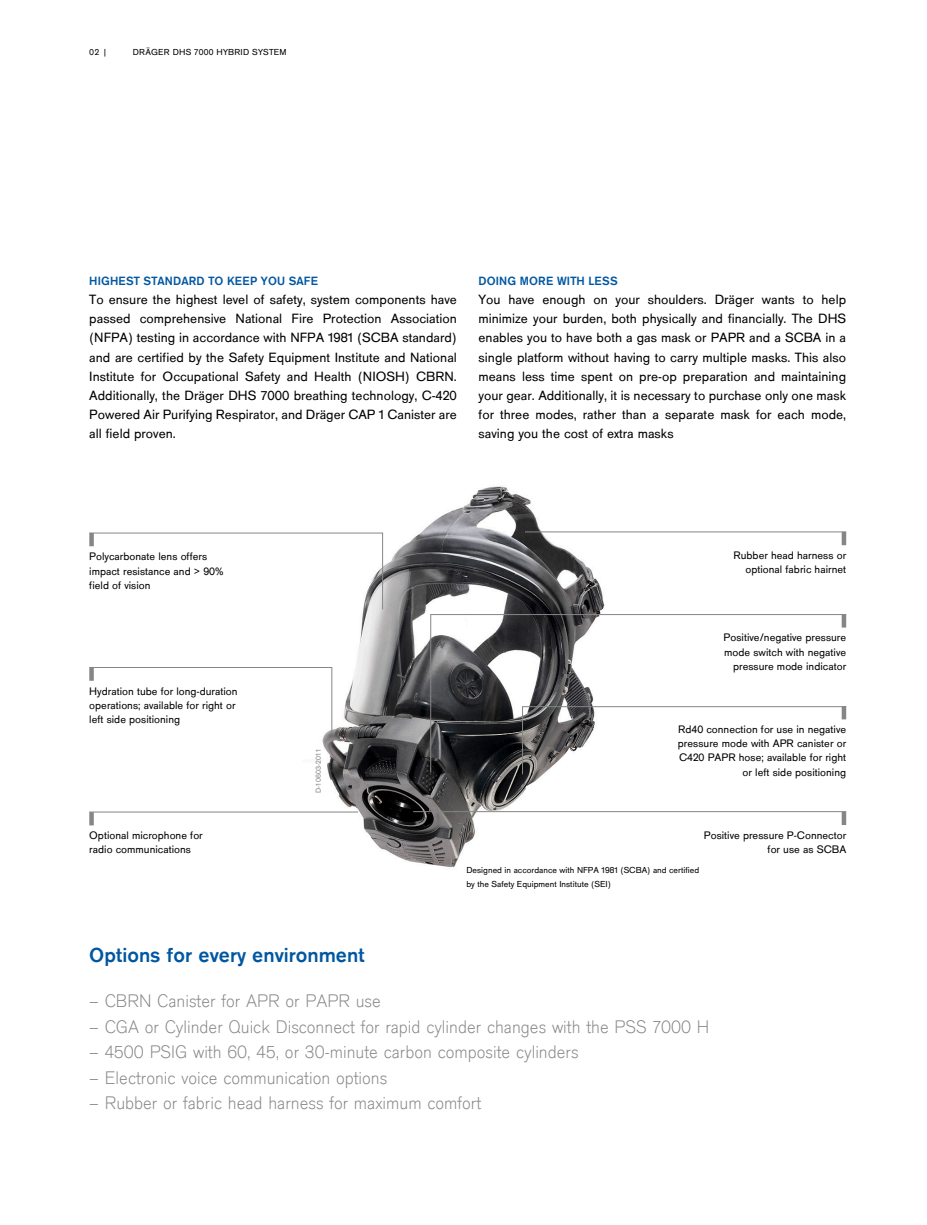
<style>
.page{position:relative;width:927px;height:1225px;background:#fff}
.page>*{position:absolute;margin:0;border:0;box-sizing:border-box;transform-origin:0 0}
.t1{font:700 21px "Draeger San";color:#0057a1}
.t2{font:300 18.75px "Draeger San";color:#868686}
.Bodytext_DraeSansReg{font:13.8px/19.2px "Draeger San";color:#000;text-align:justify}
.Content_Headlines_1{font:700 12.3px "Draeger San";letter-spacing:.01em;color:#0057a1}
.Caption_Body{font:11.25px/14.2px "Draeger San";color:#000;text-align:right}
.Caption_Body-2{font:9px/14.2px "Draeger San";color:#000}
.Caption_Body-3{font:9px "Draeger San";letter-spacing:.025em;color:#000}
.chapter_rubric_Left{font:9px "Draeger San Tab";color:#000}
.picturenumber_60__bl{font:7.5px "Draeger San";letter-spacing:.025em;color:#868686}
</style>
<div class="page">
<img style="left:269px;top:486px;width:407px;height:382px">
<hr style="left:89px;top:811px;width:269px;height:1px;background:#868686">
<svg style="left:94px;top:667px;width:238px;height:66px"></svg>
<svg style="left:89px;top:532px;width:294px;height:78px"></svg>
<div style="left:89px;top:533px;width:5px;height:13px;background:#868686"></div>
<hr style="left:525px;top:531px;width:321px;height:1px;background:#868686">
<hr style="left:842px;top:532px;width:4px;height:13px;background:#868686">
<svg style="left:430px;top:614px;width:417px;height:159px"></svg>
<hr style="left:842px;top:614px;width:4px;height:13px;background:#868686">
<div style="left:89px;top:812px;width:5px;height:13px;background:#868686"></div>
<div style="left:89px;top:667px;width:5px;height:14px;background:#868686"></div>
<svg style="left:522px;top:706px;width:325px;height:69px"></svg>
<hr style="left:413px;top:811px;width:433px;height:1px;background:#868686">
<hr style="left:842px;top:706px;width:4px;height:13px;background:#868686">
<hr style="left:842px;top:811px;width:4px;height:14px;background:#868686">
<p class="chapter_rubric_Left" style="left:89px;top:47px;width:20px">02 |</p>
<p class="Caption_Body-3" style="left:133px;top:47px;width:155px">DRÄGER DHS 7000 HYBRID SYSTEM</p>
<p class="Content_Headlines_1" style="left:89px;top:274px;width:230px">HIGHEST STANDARD TO KEEP YOU SAFE</p>
<p class="Bodytext_DraeSansReg" style="left:89px;top:290px;width:369px">To ensure the highest level of safety, system components have passed comprehensive National Fire Protection Association (NFPA) testing in accordance with NFPA 1981 (SCBA standard) and are certified by the Safety Equipment Institute and National Institute for Occupational Safety and Health (NIOSH) CBRN.<br>Additionally, the Dräger DHS 7000 breathing technology, C-420<br>Powered Air Purifying Respirator, and Dräger CAP 1 Canister are all field proven.</p>
<p class="Content_Headlines_1" style="left:479px;top:274px;width:141px">DOING MORE WITH LESS</p>
<p class="Bodytext_DraeSansReg" style="left:479px;top:290px;width:369px">You have enough on your shoulders. Dräger wants to help minimize your burden, both physically and financially. The DHS enables you to have both a gas mask or PAPR and a SCBA in a single platform without having to carry multiple masks. This also means less time spent on pre-op preparation and maintaining your gear. Additionally, it is necessary to purchase only one mask for three modes, rather than a separate mask for each mode, saving you the cost of extra masks</p>
<p class="Caption_Body" style="left:89px;top:550px;width:136px;text-align:left">Polycarbonate lens offers impact resistance and &gt; 90% field of vision</p>
<p class="Caption_Body" style="left:733px;top:548px;width:114px">Rubber head harness or optional fabric hairnet</p>
<p class="Caption_Body" style="left:89px;top:684px;width:150px;text-align:left">Hydration tube for long-duration operations; available for right or left side positioning</p>
<p class="Caption_Body" style="left:89px;top:828px;width:115px;text-align:left">Optional microphone for radio communications</p>
<p class="picturenumber_60__bl" style="left:314px;top:793px;width:45px;rotate:-90deg">D-10603-2011</p>
<p class="Caption_Body" style="left:724px;top:631px;width:124px">Positive/negative pressure mode switch with negative pressure mode indicator</p>
<p class="Caption_Body" style="left:678px;top:722px;width:170px">Rd40 connection for use in negative pressure mode with APR canister or<br>C420 PAPR hose; available for right or left side positioning</p>
<p class="Caption_Body" style="left:704px;top:828px;width:144px">Positive pressure P-Connector for use as SCBA</p>
<p class="Caption_Body-2" style="left:466px;top:862px;width:234px">Designed in accordance with NFPA 1981 (SCBA) and certified by the Safety Equipment Institute (SEI)</p>
<p class="t1" style="left:89px;top:943px;width:277px">Options for every environment</p>
<p class="t2" style="left:89px;top:990px;width:293px">– CBRN Canister for APR or PAPR use</p>
<p class="t2" style="left:89px;top:1016px;width:621px">– CGA or Cylinder Quick Disconnect for rapid cylinder changes with the PSS 7000 H</p>
<p class="t2" style="left:89px;top:1041px;width:491px">– 4500 PSIG with 60, 45, or 30-minute carbon composite cylinders</p>
<p class="t2" style="left:89px;top:1067px;width:300px">– Electronic voice communication options</p>
<p class="t2" style="left:89px;top:1092px;width:393px">– Rubber or fabric head harness for maximum comfort</p>
</div>
